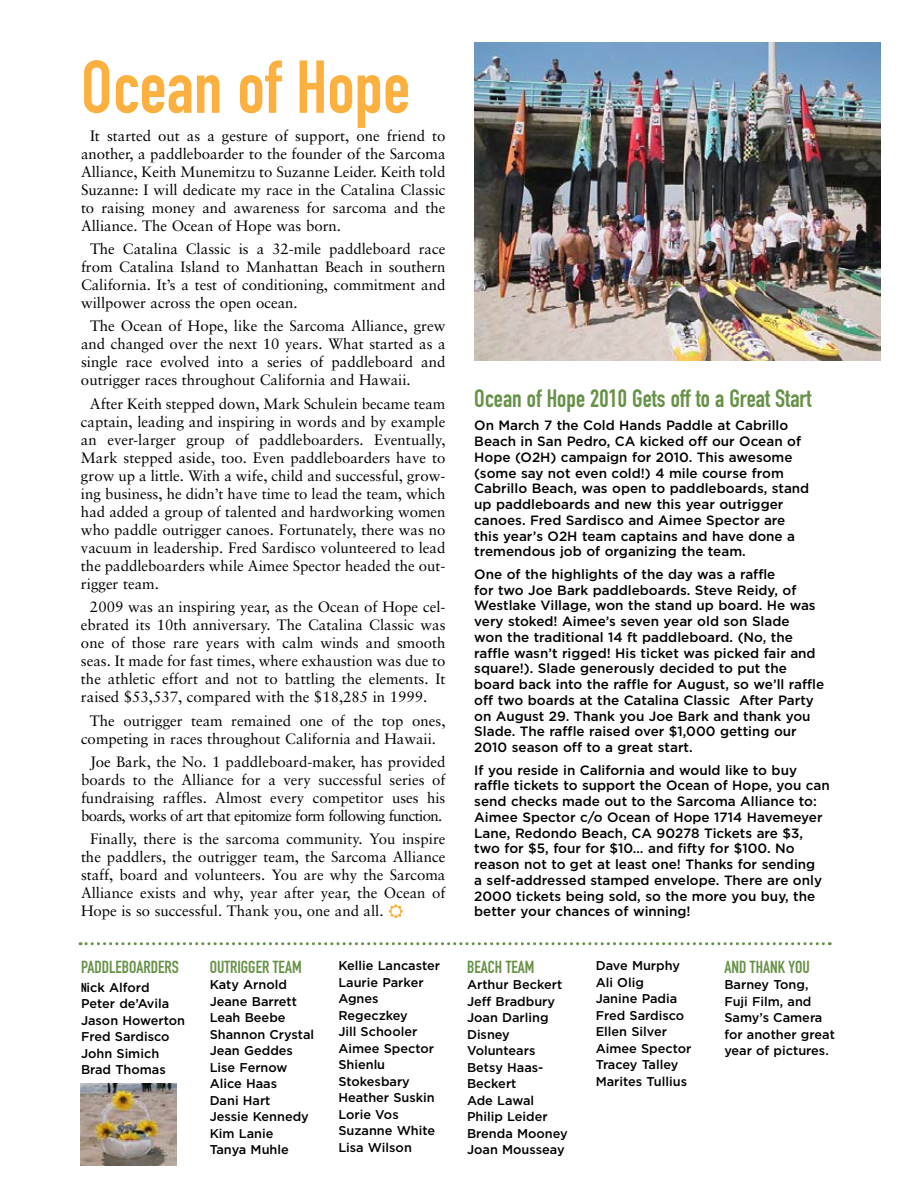
<style>
.page{position:relative;width:918px;height:1188px;background:#fff}
.page>*{position:absolute;margin:0;border:0;box-sizing:border-box;transform-origin:0 0}
.t1{font:73.5px "DIN Engschrift";color:#fbb040}
.t2{font:24.75px "DIN Engschrift";color:#679146}
.t3{font:17.25px "DIN Engschrift";color:#679146}
.t4{font:15px/18px "Sabon";color:#000;text-align:justify}
.t5{font:500 13.5px/15.8px "Gotham";color:#000}
.t6{font:500 12.75px/16.5px "Gotham";color:#000}
.s1{font-family:"DIN Engschrift";font-weight:400}
</style>
<div class="page">
<svg style="left:388px;top:904px;width:15px;height:15px"></svg>
<svg style="left:80px;top:942px;width:750px;height:3px"></svg>
<img style="left:474px;top:43px;width:406px;height:318px">
<img style="left:80px;top:1084px;width:97px;height:81px">
<h1 class="t1" style="left:81px;top:44px;width:331px">OCEAN OF HOPE</h1>
<p class="t4" style="left:81px;top:126px;width:366px;text-indent:9px">It started out as a gesture of support, one friend to another, a paddleboarder to the founder of the Sarcoma Alliance, Keith Munemitzu to Suzanne Leider. Keith told Suzanne: I will dedicate my race in the Catalina Classic to raising money and awareness for sarcoma and the Alliance. The Ocean of Hope was born.</p>
<p class="t4" style="left:81px;top:240px;width:366px;text-indent:9px">The Catalina Classic is a 32-mile paddleboard race from Catalina Island to Manhattan Beach in southern California. It’s a test of conditioning, commitment and willpower across the open ocean.</p>
<p class="t4" style="left:81px;top:317px;width:366px;text-indent:9px">The Ocean of Hope, like the Sarcoma Alliance, grew and changed over the next 10 years. What started as a single race evolved into a series of paddleboard and outrigger races throughout California and Hawaii.</p>
<p class="t4" style="left:81px;top:394px;width:366px;text-indent:9px">After Keith stepped down, Mark Schulein became team captain, leading and inspiring in words and by example an ever-larger group of paddleboarders. Eventually, Mark stepped aside, too. Even paddleboarders have to grow up a little. With a wife, child and successful, grow&shy;ing business, he didn’t have time to lead the team, which had added a group of talented and hardworking women who paddle outrigger canoes. Fortunately, there was no vacuum in leadership. Fred Sardisco volunteered to lead the paddleboarders while Aimee Spector headed the out&shy;rigger team.</p>
<p class="t4" style="left:81px;top:598px;width:366px;text-indent:9px">2009 was an inspiring year, as the Ocean of Hope cel&shy;ebrated its 10th anniversary. The Catalina Classic was one of those rare years with calm winds and smooth seas. It made for fast times, where exhaustion was due to the athletic effort and not to battling the elements. It raised $53,537, compared with the $18,285 in 1999.</p>
<p class="t4" style="left:81px;top:711px;width:366px;text-indent:9px">The outrigger team remained one of the top ones, competing in races throughout California and Hawaii.</p>
<p class="t4" style="left:81px;top:753px;width:366px;text-align:center">Joe Bark, the No. 1 paddleboard-maker, has provided boards to the Alliance for a very successful series of fundraising raffles. Almost every competitor uses his boards, works of art that epitomize form following function.</p>
<p class="t4" style="left:81px;top:830px;width:366px;text-indent:9px">Finally, there is the sarcoma community. You inspire the paddlers, the outrigger team, the Sarcoma Alliance staff, board and volunteers. You are why the Sarcoma Alliance exists and why, year after year, the Ocean of Hope is so successful. Thank you, one and all.</p>
<h2 class="t2" style="left:474px;top:384px;width:339px">OCEAN OF HOPE 2010 GETS OFF TO A GREAT START</h2>
<p class="t5" style="left:474px;top:417px;width:337px">On March 7 the Cold Hands Paddle at Cabrillo Beach in San Pedro, CA kicked off our Ocean of Hope (O2H) campaign for 2010. This awesome (some say not even cold!) 4 mile course from Cabrillo Beach, was open to paddleboards, stand up paddleboards and new this year outrigger canoes. Fred Sardisco and Aimee Spector are this year’s O2H team captains and have done a tremendous job of organizing the team.</p>
<p class="t5" style="left:474px;top:566px;width:351px">One of the highlights of the day was a raffle<br>for two Joe Bark paddleboards. Steve Reidy, of Westlake Village, won the stand up board. He was very stoked! Aimee’s seven year old son Slade<br>won the traditional 14 ft paddleboard. (No, the raffle wasn’t rigged! His ticket was picked fair and square!). Slade generously decided to put the board back into the raffle for August, so we’ll raffle off two boards at the Catalina Classic After Party on August 29. Thank you Joe Bark and thank you Slade. The raffle raised over $1,000 getting our 2010 season off to a great start.</p>
<p class="t5" style="left:474px;top:762px;width:357px">If you reside in California and would like to buy raffle tickets to support the Ocean of Hope, you can send checks made out to the Sarcoma Alliance to:<br>Aimee Spector c/o Ocean of Hope 1714 Havemeyer Lane, Redondo Beach, CA 90278 Tickets are $3, two for $5, four for $10… and fifty for $100. No reason not to get at least one! Thanks for sending<br>a self-addressed stamped envelope. There are only 2000 tickets being sold, so the more you buy, the better your chances of winning!</p>
<p class="t3" style="left:81px;top:957px;width:64px">PADD LEBOARDERS</p>
<p class="t6" style="left:81px;top:979px;width:106px"><span class="s1">N</span>ick Alford<br>Peter de’Avila<br>Jason Howerton<br>Fred Sardisco<br>John Simich<br>Brad Thomas</p>
<p class="t3" style="left:210px;top:957px;width:28px">OUTRIGGER</p>
<p class="t3" style="left:273px;top:957px;width:30px">TEA M</p>
<p class="t6" style="left:210px;top:976px;width:106px">Katy Arnold<br>Jeane Barrett<br>Leah Beebe<br>Shannon Crystal<br>Jean Geddes<br>Lise Fernow<br>Alice Haas<br>Dani Hart<br>Jessie Kennedy<br>Kim Lanie<br>Tanya Muhle</p>
<p class="t6" style="left:338px;top:957px;width:103px">Kellie Lancaster<br>Laurie Parker<br>Agnes<br>Regeczkey<br>Jill Schooler<br>Aimee Spector<br>Shienlu<br>Stokesbary<br>Heather Suskin<br>Lorie Vos<br>Suzanne White<br>Lisa Wilson</p>
<p class="t3" style="left:467px;top:957px;width:69px">BEACH TEAM</p>
<p class="t6" style="left:467px;top:976px;width:102px">Arthur Beckert<br>Jeff Bradbury<br>Joan Darling<br>Disney<br>Voluntears<br>Betsy Haas-<br>Beckert<br>Ade Lawal<br>Philip Leider<br>Brenda Mooney<br>Joan Mousseay</p>
<p class="t6" style="left:596px;top:957px;width:97px">Dave Murphy<br>Ali Olig<br>Janine Padia<br>Fred Sardisco<br>Ellen Silver<br>Aimee Spector<br>Tracey Talley<br>Marites Tullius</p>
<p class="t3" style="left:724px;top:957px;width:87px">AND THAN K YOU</p>
<p class="t6" style="left:724px;top:976px;width:112px">Barney Tong,<br>Fuji Film, and<br>Samy’s Camera for another great year of pictures.</p>
</div>
